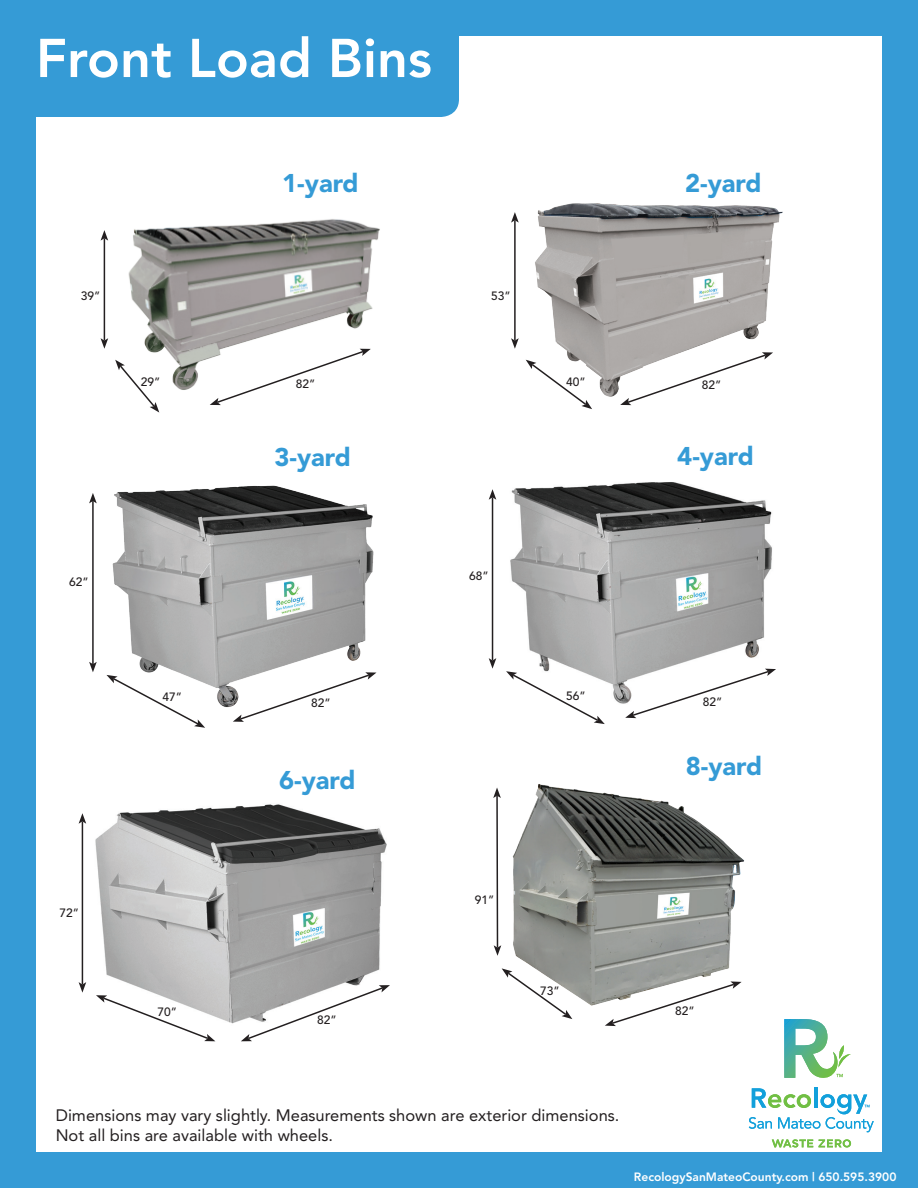
<style>
.page{position:relative;width:918px;height:1188px;background:#359bd6}
.page>*{position:absolute;margin:0;border:0;box-sizing:border-box;transform-origin:0 0}
.t1{font:800 54px "Avenir";color:#fff}
.t2{font:900 25.5px "Avenir";color:#359bd6}
.t3{font:16.5px/19.8px "Avenir";color:#231f20}
.t4{font:500 12px "Avenir";color:#231f20}
.t5{font:800 12px "Avenir";color:#fff}
</style>
<div class="page">
<div style="left:36px;top:36px;width:846px;height:1116px;background:#fff"></div>
<div style="left:0;top:0;width:459px;height:117px;background:#359bd6;border-radius:18px"></div>
<hr style="left:814px;top:1087px;width:3px;height:21px;background:#12a0db">
<svg style="left:772px;top:1139px;width:41px;height:8px"></svg>
<svg style="left:819px;top:1139px;width:32px;height:9px"></svg>
<svg style="left:784px;top:1019px;width:67px;height:59px"></svg>
<svg style="left:749px;top:1088px;width:125px;height:44px"></svg>
<img style="left:512px;top:784px;width:233px;height:222px">
<img style="left:128px;top:219px;width:252px;height:171px">
<img style="left:535px;top:203px;width:248px;height:194px">
<img style="left:112px;top:485px;width:262px;height:223px">
<img style="left:510px;top:482px;width:263px;height:222px">
<img style="left:95px;top:804px;width:292px;height:220px">
<hr style="left:104px;top:238px;width:1px;height:103px;background:#231f20">
<svg style="left:101px;top:230px;width:7px;height:11px"></svg>
<svg style="left:101px;top:338px;width:7px;height:11px"></svg>
<svg style="left:210px;top:349px;width:161px;height:56px"></svg>
<svg style="left:115px;top:360px;width:44px;height:53px"></svg>
<hr style="left:514px;top:220px;width:2px;height:121px;background:#231f20">
<svg style="left:511px;top:212px;width:8px;height:11px"></svg>
<svg style="left:511px;top:338px;width:8px;height:11px"></svg>
<svg style="left:620px;top:352px;width:153px;height:53px"></svg>
<svg style="left:526px;top:360px;width:66px;height:49px"></svg>
<hr style="left:92px;top:501px;width:2px;height:163px;background:#231f20">
<svg style="left:89px;top:493px;width:8px;height:10px"></svg>
<svg style="left:89px;top:662px;width:8px;height:10px"></svg>
<svg style="left:233px;top:672px;width:144px;height:50px"></svg>
<svg style="left:106px;top:675px;width:99px;height:53px"></svg>
<hr style="left:492px;top:497px;width:1px;height:163px;background:#231f20">
<svg style="left:489px;top:489px;width:7px;height:11px"></svg>
<svg style="left:489px;top:658px;width:7px;height:11px"></svg>
<svg style="left:625px;top:669px;width:151px;height:49px"></svg>
<svg style="left:506px;top:671px;width:99px;height:53px"></svg>
<hr style="left:496px;top:796px;width:2px;height:152px;background:#231f20">
<svg style="left:493px;top:788px;width:8px;height:10px"></svg>
<svg style="left:494px;top:945px;width:7px;height:11px"></svg>
<svg style="left:605px;top:981px;width:137px;height:45px"></svg>
<svg style="left:502px;top:968px;width:70px;height:51px"></svg>
<hr style="left:82px;top:821px;width:1px;height:163px;background:#231f20">
<svg style="left:79px;top:813px;width:7px;height:11px"></svg>
<svg style="left:79px;top:982px;width:7px;height:11px"></svg>
<svg style="left:241px;top:985px;width:149px;height:56px"></svg>
<svg style="left:96px;top:995px;width:119px;height:46px"></svg>
<h1 class="t1" style="left:36px;top:26px;width:397px">Front Load Bins</h1>
<p class="t4" style="left:81px;top:289px;width:21px">39”</p>
<p class="t4" style="left:69px;top:575px;width:21px">62”</p>
<h2 class="t2" style="left:282px;top:168px;width:78px">1-yard</h2>
<h2 class="t2" style="left:685px;top:167px;width:78px">2-yard</h2>
<p class="t4" style="left:141px;top:375px;width:21px">29”</p>
<p class="t4" style="left:296px;top:377px;width:21px">82”</p>
<p class="t4" style="left:491px;top:289px;width:21px">53”</p>
<p class="t4" style="left:566px;top:375px;width:21px">40”</p>
<p class="t4" style="left:702px;top:378px;width:21px">82”</p>
<h2 class="t2" style="left:274px;top:441px;width:78px">3-yard</h2>
<h2 class="t2" style="left:677px;top:441px;width:78px">4-yard</h2>
<p class="t4" style="left:469px;top:569px;width:21px">68”</p>
<p class="t4" style="left:163px;top:690px;width:21px">47”</p>
<p class="t4" style="left:60px;top:906px;width:21px">72”</p>
<p class="t4" style="left:158px;top:1005px;width:21px">70”</p>
<p class="t4" style="left:311px;top:696px;width:21px">82”</p>
<h2 class="t2" style="left:279px;top:765px;width:78px">6-yard</h2>
<p class="t4" style="left:317px;top:1013px;width:21px">82”</p>
<p class="t4" style="left:566px;top:689px;width:21px">56”</p>
<p class="t4" style="left:475px;top:893px;width:21px">91”</p>
<p class="t4" style="left:540px;top:984px;width:21px">73”</p>
<p class="t4" style="left:703px;top:695px;width:21px">82”</p>
<h2 class="t2" style="left:686px;top:751px;width:78px">8-yard</h2>
<p class="t4" style="left:675px;top:1004px;width:21px">82”</p>
<p class="t3" style="left:56px;top:1105px;width:565px">Dimensions may vary slightly. Measurements shown are exterior dimensions.<br>Not all bins are available with wheels.</p>
<p class="t5" style="left:634px;top:1170px;width:264px">RecologySanMateoCounty.com | 650.595.3900</p>
</div>
